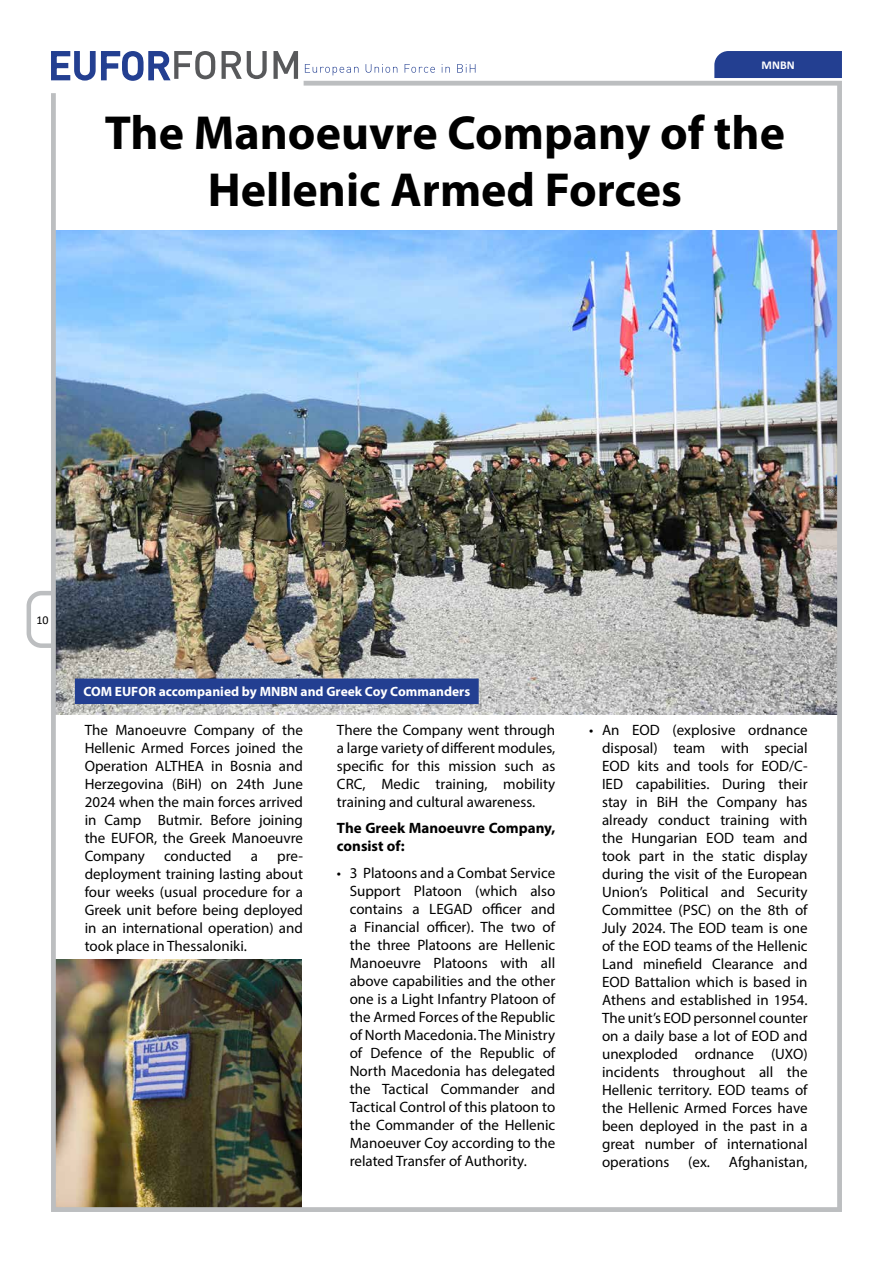
<style>
.page{position:relative;width:893px;height:1263px;background:#fff}
.page>*{position:absolute;margin:0;border:0;box-sizing:border-box;transform-origin:0 0}
.t1{font:700 48px/57.6px "Myriad Pro";color:#000;text-align:center}
.t2{font:15px/18px "Myriad Pro";color:#000;text-align:justify}
.t3{font:700 15px/18px "Myriad Pro";color:#000}
.t4{font:700 13.5px "Myriad Pro";color:#fff}
.t5{font:700 12px "Calibri";color:#fff}
.t6{font:12px "Calibri";color:#000}
</style>
<div class="page">
<svg style="left:222px;top:51px;width:45px;height:28px"></svg>
<svg style="left:273px;top:51px;width:25px;height:28px"></svg>
<svg style="left:51px;top:51px;width:164px;height:30px"></svg>
<svg style="left:305px;top:64px;width:53px;height:11px"></svg>
<svg style="left:366px;top:64px;width:31px;height:9px"></svg>
<svg style="left:405px;top:64px;width:30px;height:9px"></svg>
<svg style="left:442px;top:64px;width:8px;height:9px"></svg>
<svg style="left:457px;top:64px;width:18px;height:9px"></svg>
<svg style="left:26px;top:591px;width:25px;height:57px"></svg>
<div style="left:714px;top:51px;width:128px;height:27px;background:#233f91"></div>
<img style="left:51px;top:81px;width:791px;height:1131px">
<div style="left:75px;top:678px;width:404px;height:26px;background:#233f91"></div>
<p class="t5" style="left:762px;top:57px;width:35px">MNBN</p>
<h1 class="t1" style="left:105px;top:102px;width:682px">The Manoeuvre Company of the<br>Hellenic Armed Forces</h1>
<p class="t6" style="left:36px;top:612px;width:14px">10</p>
<p class="t4" style="left:83px;top:682px;width:388px">COM EUFOR accompanied by MNBN and Greek Coy Commanders</p>
<p class="t2" style="left:85px;top:720px;width:220px">The Manoeuvre Company of the Hellenic Armed Forces joined the Operation ALTHEA in Bosnia and Herzegovina (BiH) on 24th June 2024 when the main forces arrived in Camp Butmir. Before joining the EUFOR, the Greek Manoeuvre Company</p>
<p class="t2" style="left:164px;top:846px;width:69px">conducted</p>
<p class="t2" style="left:251px;top:846px;width:9px">a</p>
<p class="t2" style="left:85px;top:846px;width:220px;text-indent:192px">pre&shy;deployment training lasting about four weeks (usual procedure for a Greek unit before being deployed in an international operation) and took place in Thessaloniki.</p>
<p class="t2" style="left:337px;top:720px;width:220px">There the Company went through a large variety of different modules, specific for this mission such as CRC, Medic training, mobility training and cultural awareness.</p>
<p class="t3" style="left:337px;top:819px;width:220px">The Greek Manoeuvre Company, consist of:</p>
<p class="t2" style="left:350px;top:863px;width:207px;text-indent:-13px">• 3 Platoons and a Combat Service Support Platoon (which also contains a LEGAD officer and a Financial officer). The two of the three Platoons are Hellenic Manoeuvre Platoons with all above capabilities and the other one is a Light Infantry Platoon of the Armed Forces of the Republic of North Macedonia. The Ministry of Defence of the Republic of North Macedonia has delegated the Tactical Commander and Tactical Control of this platoon to the Commander of the Hellenic Manoeuver Coy according to the related Transfer of Authority.</p>
<p class="t2" style="left:602px;top:720px;width:207px;text-indent:-13px">• An EOD (explosive ordnance disposal) team with special EOD kits and tools for EOD/C-IED capabilities. During their stay in BiH the Company has already conduct training with the Hungarian EOD team and took part in the static display during the visit of the European Union’s Political and Security Committee (PSC) on the 8th of July 2024. The EOD team is one of the EOD teams of the Hellenic Land minefield Clearance and EOD Battalion which is based in Athens and established in 1954.<br>The unit’s EOD personnel counter on a daily base a lot of EOD and unexploded ordnance (UXO) incidents throughout all the Hellenic territory. EOD teams of the Hellenic Armed Forces have been deployed in the past in a great number of international operations</p>
<p class="t2" style="left:688px;top:1152px;width:23px">(ex.</p>
<p class="t2" style="left:729px;top:1152px;width:80px">Afghanistan,</p>
</div>
